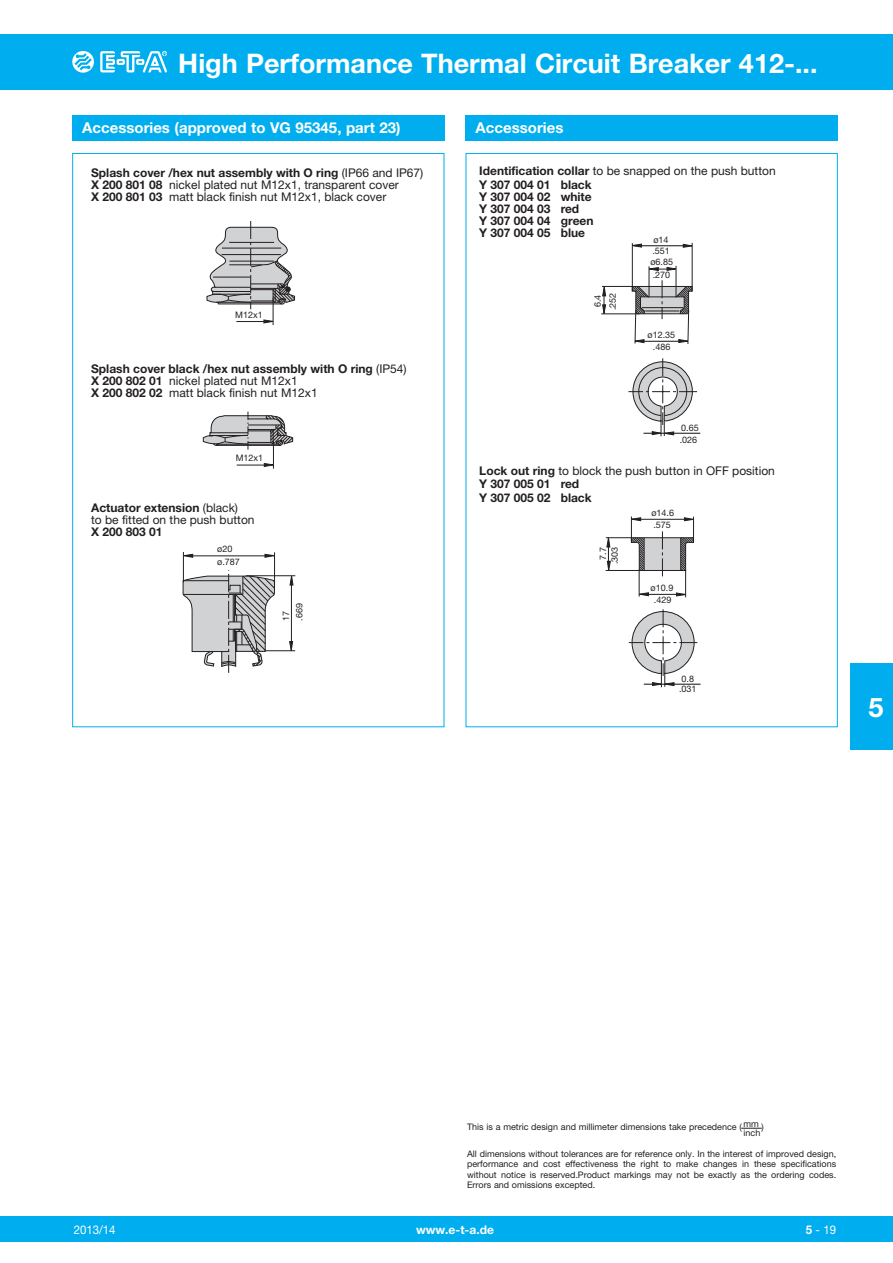
<style>
.page{position:relative;width:893px;height:1263px;background:#fff}
.page>*{position:absolute;margin:0;border:0;box-sizing:border-box;transform-origin:0 0}
.t1{font:700 27px "Helvetica Neue LT";color:#fff}
.t2{font:700 15px "Helvetica Neue LT";color:#fff}
.t3{font:700 12px/12px "Helvetica Neue LT";color:#231f20}
.t4{font:12px/12px "Helvetica Neue LT";color:#231f20}
.t5{font:700 12px "Helvetica Neue LT";color:#fff}
.t6{font:12px "Helvetica Neue LT";color:#fff;scale:.95 1}
.t7{font:9px/10.5px "Helvetica Neue LT";color:#231f20}
.s1{font-weight:700}
.s2{font-weight:400}
</style>
<div class="page">
<div style="left:0;top:1216px;width:893px;height:26px;background:#00aeef"></div>
<div style="left:0;top:34px;width:893px;height:55px;background:#00aeef"></div>
<svg style="left:72px;top:51px;width:22px;height:22px"></svg>
<svg style="left:100px;top:51px;width:67px;height:21px"></svg>
<div style="left:850px;top:663px;width:43px;height:87px;background:#00aeef"></div>
<div style="left:72px;top:115px;width:372px;height:25px;background:#00aeef"></div>
<svg style="left:206px;top:221px;width:89px;height:104px"></svg>
<svg style="left:203px;top:412px;width:90px;height:57px"></svg>
<svg style="left:182px;top:570px;width:93px;height:103px"></svg>
<svg style="left:265px;top:554px;width:9px;height:4px"></svg>
<hr style="left:183px;top:552px;width:1px;height:30px;background:#231f20">
<hr style="left:187px;top:556px;width:81px;height:1px;background:#231f20">
<hr style="left:274px;top:552px;width:1px;height:34px;background:#231f20">
<svg style="left:183px;top:554px;width:10px;height:4px"></svg>
<svg style="left:289px;top:641px;width:4px;height:9px"></svg>
<hr style="left:246px;top:575px;width:49px;height:1px;background:#231f20">
<hr style="left:291px;top:579px;width:1px;height:65px;background:#231f20">
<hr style="left:265px;top:650px;width:30px;height:1px;background:#231f20">
<svg style="left:290px;top:576px;width:3px;height:9px"></svg>
<div style="left:466px;top:115px;width:372px;height:25px;background:#00aeef"></div>
<hr style="left:602px;top:286px;width:30px;height:1px;background:#231f20">
<hr style="left:632px;top:243px;width:1px;height:48px;background:#231f20">
<hr style="left:692px;top:243px;width:1px;height:48px;background:#231f20">
<hr style="left:601px;top:314px;width:38px;height:1px;background:#231f20">
<hr style="left:649px;top:266px;width:1px;height:31px;background:#231f20">
<hr style="left:676px;top:266px;width:1px;height:31px;background:#231f20">
<svg style="left:632px;top:280px;width:61px;height:64px"></svg>
<hr style="left:634px;top:245px;width:55px;height:1px;background:#231f20">
<svg style="left:632px;top:244px;width:10px;height:3px"></svg>
<svg style="left:683px;top:244px;width:9px;height:4px"></svg>
<svg style="left:602px;top:286px;width:4px;height:28px"></svg>
<svg style="left:649px;top:267px;width:27px;height:4px"></svg>
<hr style="left:643px;top:433px;width:57px;height:1px;background:#231f20">
<svg style="left:628px;top:358px;width:69px;height:78px"></svg>
<div style="left:638px;top:367px;width:49px;height:49px;border:1px solid #231f20;border-radius:24px"></div>
<hr style="left:644px;top:684px;width:57px;height:1px;background:#231f20">
<svg style="left:629px;top:609px;width:68px;height:78px"></svg>
<svg style="left:606px;top:516px;width:88px;height:81px"></svg>
<svg style="left:741px;top:1128px;width:21px;height:1px"></svg>
<h1 class="t1" style="left:178px;top:53px;width:641px">High Performance Thermal Circuit Breaker 412-...</h1>
<h2 class="t2" style="left:82px;top:123px;width:320px">Accessories (approved to VG 95345, part 23)</h2>
<h3 class="t4" style="left:91px;top:168px;width:334px"><span class="s1">Splash cover /hex nut assembly with O ring</span> (IP66 and IP67)<br><span class="s1">X 200 801 08</span> nickel plated nut M12x1, transparent cover<br><span class="s1">X 200 801 03</span> matt black finish nut M12x1, black cover</h3>
<p class="t7" style="left:235px;top:310px;width:29px">M12x1</p>
<h3 class="t3" style="left:91px;top:364px;width:317px">Splash cover black /hex nut assembly with O ring <span class="s2">(IP54)<br></span>X 200 802 01 <span class="s2">nickel plated nut M12x1<br></span>X 200 802 02 <span class="s2">matt black finish nut M12x1</span></h3>
<p class="t7" style="left:236px;top:454px;width:29px">M12x1</p>
<h3 class="t4" style="left:91px;top:502px;width:165px"><span class="s1">Actuator extension</span> (black)<br>to be fitted on the push button</h3>
<h3 class="t3" style="left:91px;top:527px;width:73px">X 200 803 01</h3>
<p class="t7" style="left:217px;top:544px;width:17px">ø20</p>
<p class="t7" style="left:217px;top:557px;width:24px">ø.787</p>
<p class="t7" style="left:295px;top:621px;width:19px;rotate:-90deg">.669</p>
<p class="t7" style="left:282px;top:621px;width:12px;rotate:-90deg">17</p>
<h2 class="t2" style="left:476px;top:123px;width:89px">Accessories</h2>
<h3 class="t3" style="left:479px;top:165px;width:298px;line-height:13.5px">Identification collar <span class="s2">to be snapped on the push button<br></span>Y 307 004 01 black</h3>
<h3 class="t3" style="left:479px;top:191px;width:116px">Y 307 004 02 white<br>Y 307 004 03 red<br>Y 307 004 04 green<br>Y 307 004 05 blue</h3>
<p class="t7" style="left:653px;top:235px;width:17px">ø14</p>
<p class="t7" style="left:653px;top:271px;width:19px">.270</p>
<p class="t7" style="left:652px;top:246px;width:19px">.551</p>
<p class="t7" style="left:650px;top:257px;width:24px">ø6.85</p>
<p class="t7" style="left:593px;top:307px;width:14px;rotate:-90deg">6.4</p>
<p class="t7" style="left:608px;top:310px;width:19px;rotate:-90deg">.252</p>
<p class="t7" style="left:648px;top:331px;width:29px">ø12.35</p>
<p class="t7" style="left:653px;top:342px;width:19px">.486</p>
<p class="t7" style="left:680px;top:422px;width:20px;line-height:12.6px">0.65 .026</p>
<h3 class="t3" style="left:479px;top:465px;width:297px;line-height:13.5px">Lock out ring <span class="s2">to block the push button in OFF position<br></span>Y 307 005 01 red<br>Y 307 005 02 black</h3>
<p class="t7" style="left:610px;top:564px;width:19px;rotate:-90deg">.303</p>
<p class="t7" style="left:598px;top:560px;width:14px;rotate:-90deg">7.7</p>
<p class="t7" style="left:651px;top:507px;width:24px;line-height:12px">ø14.6 .575</p>
<p class="t7" style="left:651px;top:584px;width:24px">ø10.9</p>
<p class="t7" style="left:654px;top:595px;width:19px">.429</p>
<p class="t7" style="left:679px;top:674px;width:19px">0.8 .031</p>
<h1 class="t1" style="left:868px;top:698px;width:17px">5</h1>
<p class="t7" style="left:467px;top:1122px;width:298px">This is a metric design and millimeter dimensions take precedence ( mm )</p>
<p class="t7" style="left:743px;top:1128px;width:18px">inch</p>
<p class="t7" style="left:467px;top:1149px;width:371px;text-align:justify">All dimensions without tolerances are for reference only. In the interest of improved design, performance and cost effectiveness the right to make changes in these specifications without notice is reserved.Product markings may not be exactly as the ordering codes.<br>Errors and omissions excepted.</p>
<h3 class="t6" style="left:74px;top:1225px;width:46px">2013/14</h3>
<h3 class="t5" style="left:416px;top:1225px;width:79px">www.e-t-a.de</h3>
<h3 class="t6" style="left:806px;top:1225px;width:34px"><span class="s1">5</span> - 19</h3>
</div>
